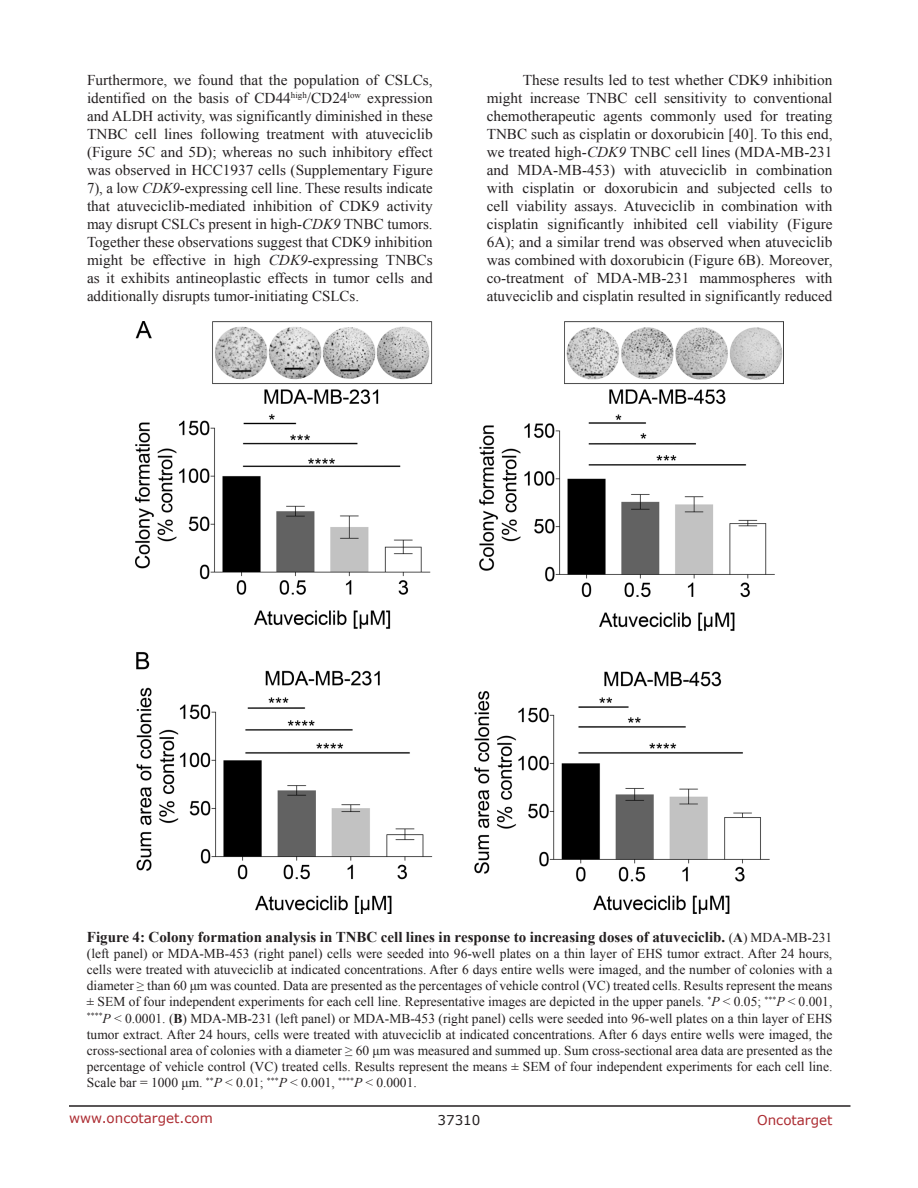
<style>
.page{position:relative;width:918px;height:1188px;background:#fff}
.page>*{position:absolute;margin:0;border:0;box-sizing:border-box;transform-origin:0 0}
.BodyText{font:15px/18px "Times New Roman";color:#231f20;text-align:justify}
.FigureText{font:700 15px "Times New Roman";color:#231f20}
.FigureText-2{font:13.5px/16.2px "Times New Roman";color:#231f20;text-align:justify}
.t1{font:13.5px "Verdana";color:#ac2b31}
.t2{font:13.5px "Verdana";color:#231f20}
.s1{font-style:italic}
.s2{font-weight:400;font-size:13.5px}
.s3{font-size:13.5px}
.s4{font-weight:700}
</style>
<div class="page">
<hr style="left:69px;top:1105px;width:781px;height:2px;background:#231f20">
<img style="left:136px;top:321px;width:648px;height:593px">
<p class="BodyText" style="left:87px;top:71px;width:347px">Furthermore, we found that the population of CSLCs, identified on the basis of CD44<sup>high</sup>/CD24<sup>low</sup> expression and ALDH activity, was significantly diminished in these TNBC cell lines following treatment with atuveciclib (Figure 5C and 5D); whereas no such inhibitory effect was observed in HCC1937 cells (Supplementary Figure 7), a low <span class="s1">CDK9</span>-expressing cell line. These results indicate that atuveciclib-mediated inhibition of CDK9 activity may disrupt CSLCs present in high-<span class="s1">CDK9</span> TNBC tumors.<br>Together these observations suggest that CDK9 inhibition might be effective in high <span class="s1">CDK9</span>-expressing TNBCs as it exhibits antineoplastic effects in tumor cells and additionally disrupts tumor-initiating CSLCs.</p>
<p class="BodyText" style="left:487px;top:71px;width:347px;text-indent:36px">These results led to test whether CDK9 inhibition might increase TNBC cell sensitivity to conventional chemotherapeutic agents commonly used for treating TNBC such as cisplatin or doxorubicin [40]. To this end, we treated high-<span class="s1">CDK9</span> TNBC cell lines (MDA-MB-231 and MDA-MB-453) with atuveciclib in combination with cisplatin or doxorubicin and subjected cells to cell viability assays. Atuveciclib in combination with cisplatin significantly inhibited cell viability (Figure 6A); and a similar trend was observed when atuveciclib was combined with doxorubicin (Figure 6B). Moreover, co-treatment of MDA-MB-231 mammospheres with atuveciclib and cisplatin resulted in significantly reduced</p>
<p class="FigureText" style="left:87px;top:926px;width:747px">Figure 4: Colony formation analysis in TNBC cell lines in response to increasing doses of atuveciclib. <span class="s2">(</span><span class="s3">A</span><span class="s2">) MDA-MB-231</span></p>
<p class="FigureText-2" style="left:87px;top:945px;width:747px">(left panel) or MDA-MB-453 (right panel) cells were seeded into 96-well plates on a thin layer of EHS tumor extract. After 24 hours, cells were treated with atuveciclib at indicated concentrations. After 6 days entire wells were imaged, and the number of colonies with a diameter ≥ than 60 μm was counted. Data are presented as the percentages of vehicle control (VC) treated cells. Results represent the means ± SEM of four independent experiments for each cell line. Representative images are depicted in the upper panels. <sup>*</sup><span class="s1">P</span> &lt; 0.05; <sup>***</sup><span class="s1">P</span> &lt; 0.001, <sup>****</sup><span class="s1">P</span> &lt; 0.0001. (<span class="s4">B</span>) MDA-MB-231 (left panel) or MDA-MB-453 (right panel) cells were seeded into 96-well plates on a thin layer of EHS tumor extract. After 24 hours, cells were treated with atuveciclib at indicated concentrations. After 6 days entire wells were imaged, the cross-sectional area of colonies with a diameter ≥ 60 μm was measured and summed up. Sum cross-sectional area data are presented as the percentage of vehicle control (VC) treated cells. Results represent the means ± SEM of four independent experiments for each cell line.<br>Scale bar = 1000 μm. <sup>**</sup><span class="s1">P</span> &lt; 0.01; <sup>***</sup><span class="s1">P</span> &lt; 0.001, <sup>****</sup><span class="s1">P</span> &lt; 0.0001.</p>
<p class="t1" style="left:69px;top:1109px;width:145px">www.oncotarget.com</p>
<p class="t2" style="left:438px;top:1111px;width:44px">37310</p>
<p class="t1" style="left:757px;top:1111px;width:77px">Oncotarget</p>
</div>
